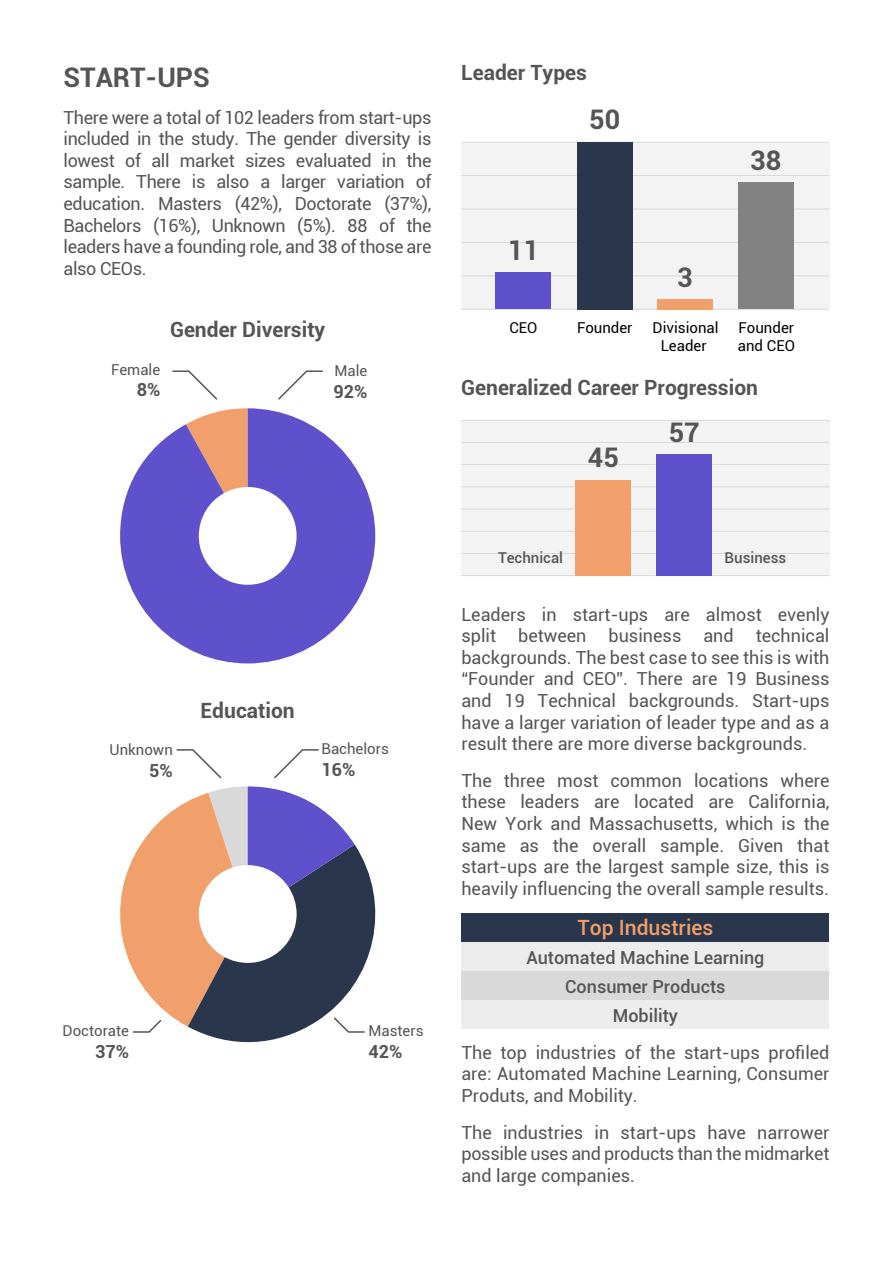
<style>
.page{position:relative;width:893px;height:1263px;background:#fff}
.page>*{position:absolute;margin:0;border:0;box-sizing:border-box;transform-origin:0 0}
.t1{font:700 27px "Roboto";color:#555}
.t2{font:700 21px "Roboto";color:#555}
.t3{font:500 21px "Roboto";color:#f1a06b}
.t4{font:18px/21.6px "Roboto";color:#555;text-align:justify}
.t5{font:500 18px/29.1px "Roboto";color:#555;text-align:center}
.t6{font:700 18px "Roboto";color:#555}
.t7{font:15px "Roboto";color:#555}
.t8{font:15px/18px "Roboto";color:#000}
.t9{font:500 15px "Roboto";color:#555}
</style>
<div class="page">
<div style="left:461px;top:142px;width:368px;height:167px;background:#f3f3f3"></div>
<hr style="left:461px;top:309px;width:368px;height:1px;background:#6a6a6a">
<hr style="left:461px;top:275px;width:368px;height:1px;background:#6a6a6a">
<hr style="left:461px;top:242px;width:368px;height:1px;background:#6a6a6a">
<hr style="left:461px;top:209px;width:368px;height:1px;background:#6a6a6a">
<hr style="left:461px;top:175px;width:368px;height:1px;background:#6a6a6a">
<hr style="left:461px;top:142px;width:368px;height:1px;background:#6a6a6a">
<svg style="left:176px;top:749px;width:46px;height:30px"></svg>
<svg style="left:274px;top:749px;width:45px;height:30px"></svg>
<svg style="left:120px;top:786px;width:256px;height:257px"></svg>
<svg style="left:120px;top:408px;width:255px;height:255px;fill:#5f51cb"></svg>
<svg style="left:172px;top:370px;width:46px;height:30px"></svg>
<svg style="left:278px;top:370px;width:45px;height:30px"></svg>
<div style="left:462px;top:913px;width:367px;height:29px;background:#2a364c"></div>
<div style="left:462px;top:942px;width:367px;height:29px;background:#ececec"></div>
<div style="left:462px;top:971px;width:367px;height:29px;background:#d9d9d9"></div>
<div style="left:462px;top:1000px;width:367px;height:29px;background:#ececec"></div>
<div style="left:461px;top:420px;width:368px;height:156px;background:#f3f3f3"></div>
<hr style="left:461px;top:575px;width:368px;height:1px;background:#6a6a6a">
<hr style="left:461px;top:553px;width:368px;height:1px;background:#6a6a6a">
<hr style="left:461px;top:531px;width:368px;height:1px;background:#6a6a6a">
<hr style="left:461px;top:509px;width:368px;height:1px;background:#6a6a6a">
<hr style="left:461px;top:486px;width:368px;height:1px;background:#6a6a6a">
<hr style="left:461px;top:464px;width:368px;height:1px;background:#6a6a6a">
<hr style="left:461px;top:442px;width:368px;height:1px;background:#6a6a6a">
<hr style="left:461px;top:420px;width:368px;height:1px;background:#6a6a6a">
<div style="left:657px;top:454px;width:55px;height:122px;background:#5f51cb"></div>
<div style="left:576px;top:480px;width:55px;height:96px;background:#f1a06b"></div>
<div style="left:578px;top:142px;width:55px;height:167px;background:#2a364c"></div>
<div style="left:657px;top:299px;width:56px;height:10px;background:#f1a06b"></div>
<div style="left:496px;top:272px;width:55px;height:37px;background:#5f51cb"></div>
<div style="left:738px;top:182px;width:55px;height:127px;background:#828282"></div>
<h1 class="t1" style="left:64px;top:58px;width:148px">START-UPS</h1>
<p class="t4" style="left:64px;top:106px;width:370px">There were a total of 102 leaders from start-ups included in the study. The gender diversity is lowest of all market sizes evaluated in the sample. There is also a larger variation of education. Masters (42%), Doctorate (37%), Bachelors (16%), Unknown (5%). 88 of the leaders have a founding role, and 38 of those are also CEOs.</p>
<p class="t7" style="left:111px;top:359px;width:51px">Female</p>
<p class="t6" style="left:137px;top:377px;width:25px">8%</p>
<p class="t2" style="left:170px;top:315px;width:157px">Gender Diversity</p>
<p class="t7" style="left:335px;top:361px;width:34px">Male</p>
<p class="t6" style="left:333px;top:379px;width:35px">92%</p>
<p class="t2" style="left:461px;top:58px;width:127px">Leader Types</p>
<h1 class="t1" style="left:508px;top:231px;width:32px">11</h1>
<p class="t8" style="left:509px;top:318px;width:30px">CEO</p>
<h1 class="t1" style="left:589px;top:101px;width:32px">50</h1>
<h1 class="t1" style="left:750px;top:141px;width:32px">38</h1>
<h1 class="t1" style="left:677px;top:258px;width:17px">3</h1>
<p class="t8" style="left:577px;top:318px;width:57px">Founder</p>
<p class="t8" style="left:653px;top:318px;width:67px;text-align:center">Divisional<br>Leader</p>
<p class="t8" style="left:738px;top:318px;width:59px">Founder and CEO</p>
<p class="t2" style="left:461px;top:372px;width:298px">Generalized Career Progression</p>
<h1 class="t1" style="left:588px;top:438px;width:32px">45</h1>
<h1 class="t1" style="left:669px;top:413px;width:32px">57</h1>
<p class="t7" style="left:110px;top:739px;width:65px">Unknown</p>
<p class="t6" style="left:149px;top:757px;width:25px">5%</p>
<p class="t2" style="left:201px;top:696px;width:96px">Education</p>
<p class="t7" style="left:321px;top:738px;width:69px">Bachelors</p>
<p class="t6" style="left:321px;top:757px;width:35px">16%</p>
<p class="t7" style="left:63px;top:1020px;width:68px">Doctorate</p>
<p class="t6" style="left:95px;top:1038px;width:35px">37%</p>
<p class="t7" style="left:368px;top:1020px;width:57px">Masters</p>
<p class="t6" style="left:368px;top:1038px;width:35px">42%</p>
<p class="t9" style="left:498px;top:547px;width:67px">Technical</p>
<p class="t9" style="left:725px;top:547px;width:63px">Business</p>
<p class="t4" style="left:461px;top:603px;width:370px">Leaders in start-ups are almost evenly split between business and technical backgrounds. The best case to see this is with “Founder and CEO”. There are 19 Business and 19 Technical backgrounds. Start-ups have a larger variation of leader type and as a result there are more diverse backgrounds.</p>
<p class="t4" style="left:461px;top:769px;width:370px">The three most common locations where these leaders are located are California, New York and Massachusetts, which is the same as the overall sample. Given that start-ups are the largest sample size, this is heavily influencing the overall sample results.</p>
<p class="t3" style="left:577px;top:913px;width:137px">Top Industries</p>
<p class="t5" style="left:526px;top:942px;width:240px">Automated Machine Learning<br>Consumer Products<br>Mobility</p>
<p class="t4" style="left:461px;top:1041px;width:370px">The top industries of the start-ups profiled are: Automated Machine Learning, Consumer Produts, and Mobility.</p>
<p class="t4" style="left:461px;top:1121px;width:370px">The industries in start-ups have narrower possible uses and products than the midmarket and large companies.</p>
</div>
